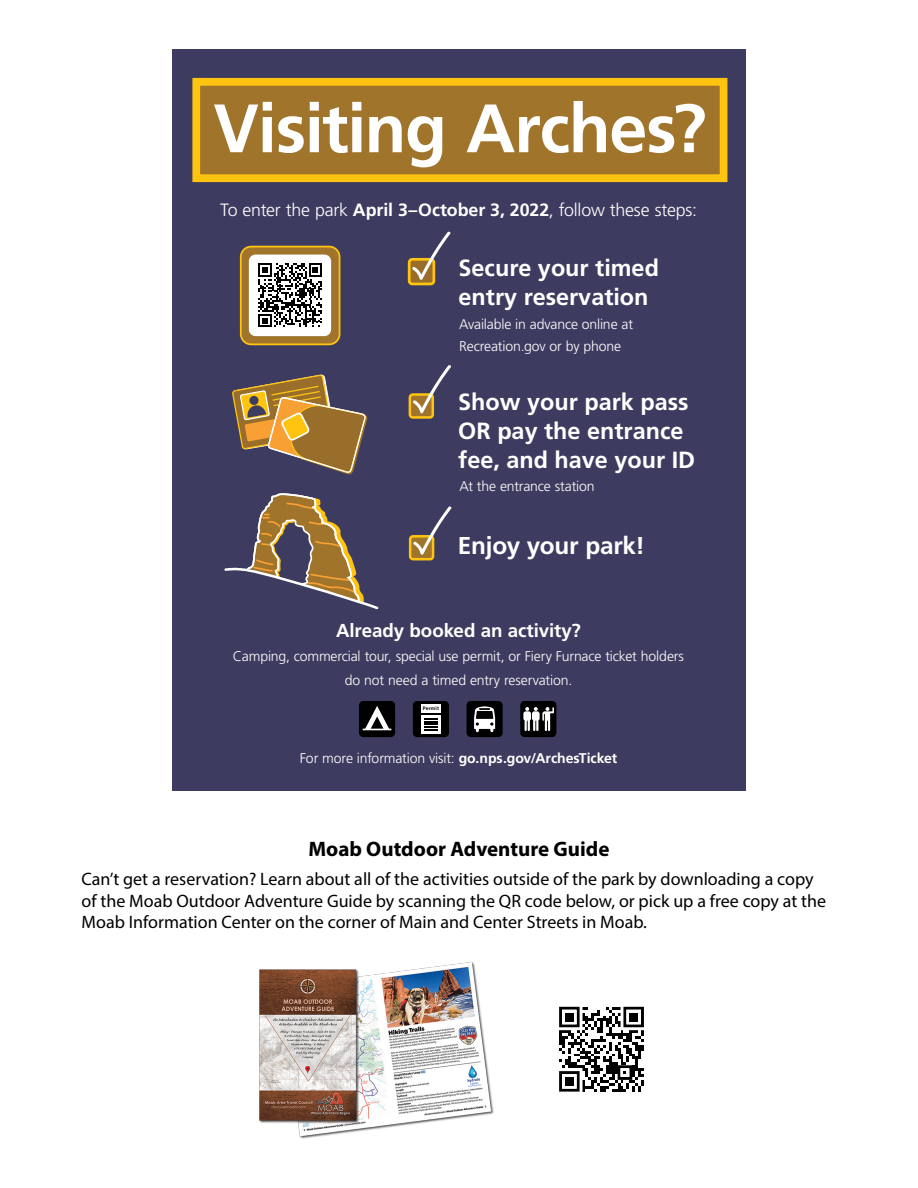
<style>
.page{position:relative;width:918px;height:1188px;background:#fff}
.page>*{position:absolute;margin:0;border:0;box-sizing:border-box;transform-origin:0 0}
.t1{font:700 68.4px "Frutiger LT Std";letter-spacing:-.02em;color:#fff}
.t2{font:700 24.3px "Frutiger LT Std";letter-spacing:-.01em;color:#fff}
.t3{font:700 23.4px/29.1px "Frutiger LT Std";color:#fff}
.t4{font:700 21px "Myriad Pro";color:#000}
.t5{font:700 18.75px "Frutiger LT Std";letter-spacing:-.005em;color:#fff}
.t6{font:18px/21.6px "Myriad Pro";color:#000}
.t7{font:300 17.85px "Frutiger LT Std";letter-spacing:-.01em;color:#fff}
.t8{font:300 14.1px/22.5px "Frutiger LT Std";letter-spacing:-.01em;color:#fff}
.t9{font:700 4.95px "Frutiger LT Std";letter-spacing:.03em;color:#000}
.s1{font-weight:700}
</style>
<div class="page">
<div style="left:172px;top:50px;width:574px;height:741px;background:#3d3c60"></div>
<div style="left:196px;top:82px;width:528px;height:96px;background:#a0742b"></div>
<div style="left:192px;top:78px;width:535px;height:104px;border:8px solid #fec410"></div>
<div style="left:409px;top:259px;width:25px;height:25px;background:#996e2a;border-radius:3px"></div>
<div style="left:408px;top:258px;width:27px;height:27px;border:3px solid #fec410;border-radius:3px"></div>
<svg style="left:411px;top:231px;width:40px;height:49px"></svg>
<div style="left:410px;top:395px;width:23px;height:22px;background:#a0742b;border-radius:3px"></div>
<div style="left:409px;top:393px;width:25px;height:26px;border:3px solid #fec410;border-radius:3px"></div>
<svg style="left:412px;top:365px;width:39px;height:49px"></svg>
<div style="left:410px;top:536px;width:23px;height:23px;background:#a0742b;border-radius:3px"></div>
<div style="left:409px;top:535px;width:25px;height:25px;border:3px solid #fec410;border-radius:3px"></div>
<svg style="left:412px;top:506px;width:40px;height:49px"></svg>
<svg style="left:224px;top:493px;width:155px;height:117px"></svg>
<div style="left:359px;top:701px;width:36px;height:36px;background:#000;border-radius:4px"></div>
<svg style="left:363px;top:706px;width:28px;height:24px"></svg>
<svg style="left:520px;top:701px;width:36px;height:36px"></svg>
<div style="left:467px;top:701px;width:36px;height:36px;background:#000;border-radius:4px"></div>
<svg style="left:474px;top:706px;width:21px;height:27px"></svg>
<div style="left:413px;top:701px;width:36px;height:36px;background:#000;border-radius:4px"></div>
<div style="left:421px;top:715px;width:19px;height:19px;background:#fff"></div>
<div style="left:421px;top:704px;width:19px;height:9px;background:#fff"></div>
<svg style="left:424px;top:718px;width:14px;height:13px"></svg>
<svg style="left:232px;top:374px;width:135px;height:100px"></svg>
<div style="left:241px;top:247px;width:99px;height:97px;background:#a0742b;border-radius:10px"></div>
<div style="left:240px;top:246px;width:100px;height:99px;border:2px solid #fec410;border-radius:10px"></div>
<div style="left:249px;top:255px;width:82px;height:81px;background:#fff;border-radius:7px"></div>
<svg style="left:258px;top:263px;width:64px;height:64px"></svg>
<img style="left:259px;top:961px;width:235px;height:178px">
<svg style="left:559px;top:1006px;width:85px;height:86px"></svg>
<h1 class="t1" style="left:213px;top:88px;width:495px">Visiting Arches?</h1>
<p class="t7" style="left:220px;top:200px;width:478px">To enter the park <span class="s1">April 3–October 3, 2022</span>, follow these steps:</p>
<p class="t3" style="left:459px;top:254px;width:202px">Secure your timed entry reservation</p>
<p class="t8" style="left:459px;top:313px;width:175px">Available in advance online at<br>Recreation.gov or by phone</p>
<p class="t3" style="left:458px;top:387px;width:238px">Show your park pass<br>OR pay the entrance fee, and have your ID</p>
<p class="t8" style="left:459px;top:475px;width:137px">At the entrance station</p>
<h2 class="t2" style="left:458px;top:531px;width:188px">Enjoy your park!</h2>
<p class="t5" style="left:336px;top:619px;width:246px">Already booked an activity?</p>
<p class="t8" style="left:233px;top:645px;width:453px;line-height:23.4px;text-align:center">Camping, commercial tour, special use permit, or Fiery Furnace ticket holders do not need a timed entry reservation.</p>
<p class="t9" style="left:423px;top:705px;width:18px">Permit</p>
<p class="t8" style="left:300px;top:747px;width:319px">For more information visit: <span class="s1">go.nps.gov/ArchesTicket</span></p>
<p class="t4" style="left:308px;top:836px;width:303px">Moab Outdoor Adventure Guide</p>
<p class="t6" style="left:82px;top:868px;width:746px">Can’t get a reservation? Learn about all of the activities outside of the park by downloading a copy of the Moab Outdoor Adventure Guide by scanning the QR code below, or pick up a free copy at the<br>Moab Information Center on the corner of Main and Center Streets in Moab.</p>
</div>
